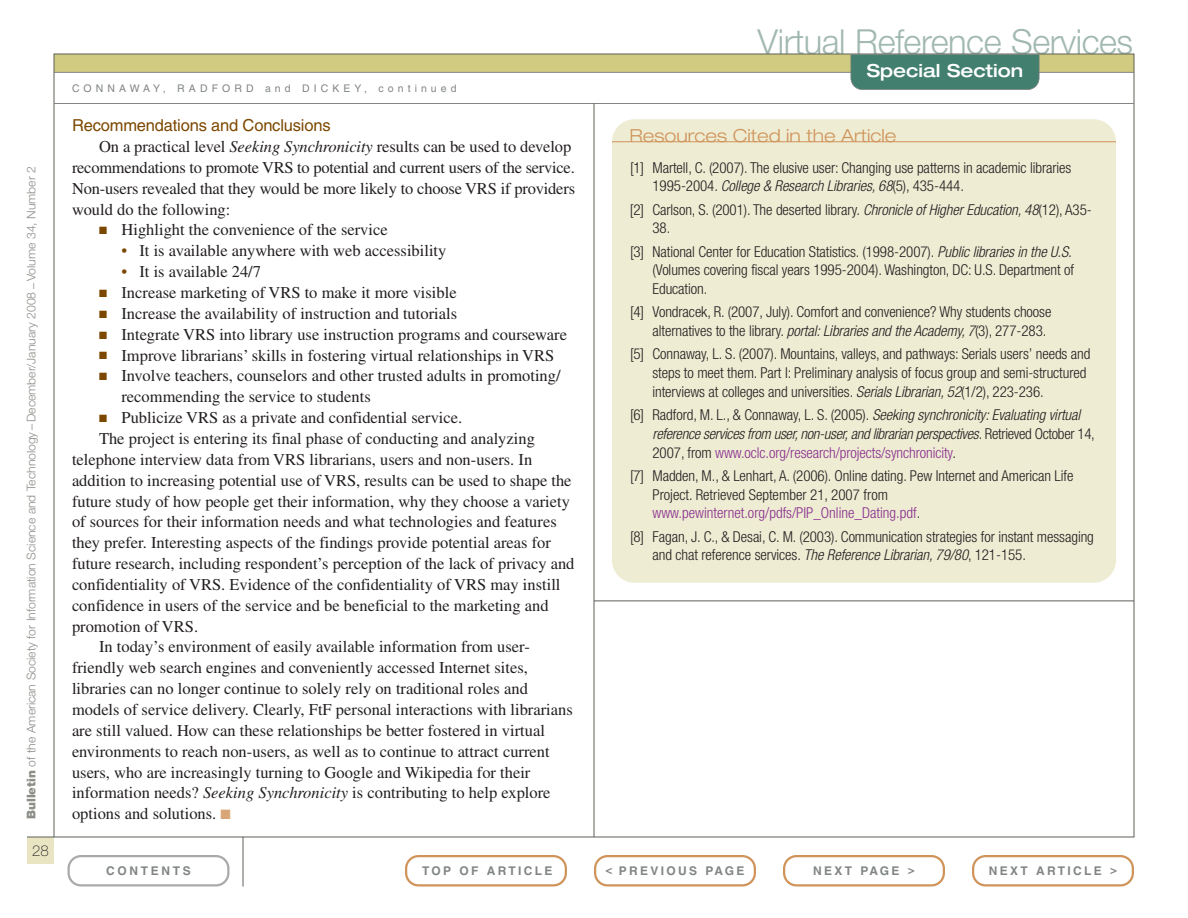
<style>
.page{position:relative;width:1188px;height:918px;background:#fff}
.page>*{position:absolute;margin:0;border:0;box-sizing:border-box;transform-origin:0 0}
.t1{font:300 34.5px "Helvetica Neue";letter-spacing:-.015em;color:#a1b8b1}
.t2{font:300 expanded 18px "Helvetica Neue";color:#d0945b}
.t3{font:500 expanded 18px "Helvetica Neue";color:#fff}
.t4{font:16.5px/20.9px "Times";color:#231f20}
.t5{font:16.5px "Helvetica";letter-spacing:-.01em;color:#7c4800}
.t6{font:300 condensed 15px/18.8px "Helvetica Neue";letter-spacing:-.005em;color:#231f20}
.t7{font:italic 300 condensed 15px/18.8px "Helvetica Neue";letter-spacing:-.02em;color:#231f20}
.t8{font:100 15px "Helvetica Neue";color:#231f20}
.t9{font:300 12px "Helvetica Neue";letter-spacing:-.005em;color:#8a8e87}
.t10{font:700 12px "Helvetica";letter-spacing:.195em;color:#818685}
.t11{font:700 12px "Helvetica";letter-spacing:.22em;color:#818685}
.t12{font:10.5px "Helvetica";letter-spacing:.39em;color:#818685}
.s1{font-weight:900}
.s2{font-style:italic}
.s3{color:#7c4800}
.s4{color:#d8a576}
.s5{font-style:normal}
.s6{font-style:normal;color:#892e8f}
.s7{color:#892e8f}
</style>
<div class="page">
<div style="left:612px;top:119px;width:504px;height:464px;background:#eeecd3;border-radius:22px"></div>
<div style="left:27px;top:837px;width:27px;height:27px;background:#e9e5c3"></div>
<div style="left:54px;top:54px;width:1080px;height:18px;background:#d0cb80"></div>
<hr style="left:54px;top:72px;width:1080px;height:1px;background:#818685">
<hr style="left:54px;top:54px;width:1080px;height:1px;background:#5e6159">
<hr style="left:243px;top:837px;width:1px;height:49px;background:#5e6159">
<hr style="left:27px;top:837px;width:1107px;height:1px;background:#5e6159">
<hr style="left:54px;top:54px;width:1px;height:783px;background:#5e6159">
<hr style="left:1134px;top:54px;width:1px;height:783px;background:#5e6159">
<svg style="left:850px;top:54px;width:190px;height:36px"></svg>
<hr style="left:54px;top:103px;width:1080px;height:1px;background:#818685">
<svg style="left:405px;top:855px;width:162px;height:31px"></svg>
<svg style="left:68px;top:855px;width:162px;height:31px"></svg>
<svg style="left:783px;top:855px;width:162px;height:31px"></svg>
<svg style="left:972px;top:855px;width:162px;height:31px"></svg>
<svg style="left:594px;top:855px;width:162px;height:31px"></svg>
<hr style="left:594px;top:104px;width:1px;height:733px;background:#5e6159">
<hr style="left:612px;top:141px;width:504px;height:1px;background:#d0945b">
<hr style="left:594px;top:601px;width:540px;height:1px;background:#5e6159">
<p class="t9" style="left:27px;top:819px;width:654px;rotate:-90deg"><span class="s1">Bulletin</span> of the American Society for Information Science and Technology – December/January 2008 – Volume 34, Number 2</p>
<p class="t8" style="left:32px;top:845px;width:18px">28</p>
<h1 class="t1" style="left:758px;top:29px;width:377px">Virtual Reference Services</h1>
<p class="t12" style="left:72px;top:85px;width:386px">CONNAWAY, RADFORD and DICKEY, continued</p>
<p class="t5" style="left:72px;top:119px;width:260px">Recommendations and Conclusions</p>
<p class="t4" style="left:72px;top:138px;width:505px;text-indent:27px">On a practical level <span class="s2">Seeking Synchronicity</span> results can be used to develop recommendations to promote VRS to potential and current users of the service.<br>Non-users revealed that they would be more likely to choose VRS if providers would do the following:</p>
<p class="t4" style="left:99px;top:221px;width:290px"><span class="s3">■</span> Highlight the convenience of the service</p>
<p class="t4" style="left:122px;top:242px;width:326px"><span class="s3">•</span> It is available anywhere with web accessibility</p>
<p class="t4" style="left:122px;top:263px;width:141px"><span class="s3">•</span> It is available 24/7</p>
<p class="t4" style="left:99px;top:284px;width:359px"><span class="s3">■</span> Increase marketing of VRS to make it more visible</p>
<p class="t4" style="left:99px;top:305px;width:360px"><span class="s3">■</span> Increase the availability of instruction and tutorials</p>
<p class="t4" style="left:99px;top:325px;width:470px"><span class="s3">■</span> Integrate VRS into library use instruction programs and courseware</p>
<p class="t4" style="left:99px;top:346px;width:457px"><span class="s3">■</span> Improve librarians’ skills in fostering virtual relationships in VRS</p>
<p class="t4" style="left:122px;top:367px;width:441px;text-indent:-22px"><span class="s3">■</span> Involve teachers, counselors and other trusted adults in promoting/ recommending the service to students</p>
<p class="t4" style="left:99px;top:409px;width:365px"><span class="s3">■</span> Publicize VRS as a private and confidential service.</p>
<p class="t4" style="left:99px;top:430px;width:437px">The project is entering its final phase of conducting and analyzing</p>
<p class="t4" style="left:72px;top:451px;width:462px">telephone interview data from VRS librarians, users and non-users. In</p>
<p class="t4" style="left:72px;top:471px;width:501px">addition to increasing potential use of VRS, results can be used to shape the</p>
<p class="t4" style="left:72px;top:492px;width:499px">future study of how people get their information, why they choose a variety</p>
<p class="t4" style="left:72px;top:513px;width:486px">of sources for their information needs and what technologies and features</p>
<p class="t4" style="left:72px;top:534px;width:480px">they prefer. Interesting aspects of the findings provide potential areas for</p>
<p class="t4" style="left:72px;top:555px;width:504px">future research, including respondent’s perception of the lack of privacy and</p>
<p class="t4" style="left:72px;top:576px;width:490px">confidentiality of VRS. Evidence of the confidentiality of VRS may instill</p>
<p class="t4" style="left:72px;top:596px;width:478px">confidence in users of the service and be beneficial to the marketing and</p>
<p class="t4" style="left:72px;top:617px;width:128px">promotion of VRS.</p>
<p class="t4" style="left:99px;top:638px;width:432px">In today’s environment of easily available information from user-</p>
<p class="t4" style="left:72px;top:659px;width:457px">friendly web search engines and conveniently accessed Internet sites,</p>
<p class="t4" style="left:72px;top:680px;width:457px">libraries can no longer continue to solely rely on traditional roles and</p>
<p class="t4" style="left:72px;top:701px;width:502px">models of service delivery. Clearly, FtF personal interactions with librarians</p>
<p class="t4" style="left:72px;top:722px;width:475px">are still valued. How can these relationships be better fostered in virtual</p>
<p class="t4" style="left:72px;top:742px;width:479px">environments to reach non-users, as well as to continue to attract current</p>
<p class="t4" style="left:72px;top:763px;width:460px">users, who are increasingly turning to Google and Wikipedia for their</p>
<p class="t4" style="left:72px;top:784px;width:480px">information needs? <span class="s2">Seeking Synchronicity</span> is contributing to help explore</p>
<p class="t4" style="left:72px;top:805px;width:160px">options and solutions. <span class="s4">■</span></p>
<p class="t3" style="left:867px;top:65px;width:158px">Special Section</p>
<p class="t2" style="left:629px;top:129px;width:268px">Resources Cited in the Article</p>
<p class="t6" style="left:652px;top:159px;width:420px;text-indent:-22px">[1] Martell, C. (2007). The elusive user: Changing use patterns in academic libraries<br>1995-2004. <span class="s2">College &amp; Research Libraries, 68</span>(5), 435-444.</p>
<p class="t6" style="left:653px;top:201px;width:441px;text-indent:-23px">[2] Carlson, S. (2001). The deserted library. <span class="s2">Chronicle of Higher Education, 48</span>(12), A35-<br>38.</p>
<p class="t6" style="left:652px;top:243px;width:423px;text-indent:-22px">[3] National Center for Education Statistics. (1998-2007). <span class="s2">Public libraries in the U.S. </span>(Volumes covering fiscal years 1995-2004). Washington, DC: U.S. Department of<br>Education.</p>
<p class="t6" style="left:652px;top:304px;width:400px;text-indent:-22px">[4] Vondracek, R. (2007, July). Comfort and convenience? Why students choose alternatives to the library. <span class="s2">portal: Libraries and the Academy, 7</span>(3), 277-283.</p>
<p class="t6" style="left:653px;top:346px;width:439px;text-indent:-22px">[5] Connaway, L. S. (2007). Mountains, valleys, and pathways: Serials users’ needs and steps to meet them. Part I: Preliminary analysis of focus group and semi-structured interviews at colleges and universities. <span class="s2">Serials Librarian, 52</span>(1/2), 223-236.</p>
<p class="t7" style="left:652px;top:407px;width:444px;text-indent:-22px"><span class="s5">[6] Radford, M. L., &amp; Connaway, L. S. (2005).</span> Seeking synchronicity: Evaluating virtual reference services from user, non-user, and librarian perspectives<span class="s5">. Retrieved October 14,<br>2007, from</span> <span class="s6">www.oclc.org/research/projects/synchronicity</span><span class="s5">.</span></p>
<p class="t6" style="left:652px;top:467px;width:423px;text-indent:-22px">[7] Madden, M., &amp; Lenhart, A. (2006). Online dating. Pew Internet and American Life<br>Project. Retrieved September 21, 2007 from <span class="s7">www.pewinternet.org/pdfs/PIP_Online_Dating.pdf</span>.</p>
<p class="t6" style="left:652px;top:528px;width:443px;text-indent:-22px">[8] Fagan, J. C., &amp; Desai, C. M. (2003). Communication strategies for instant messaging and chat reference services. <span class="s2">The Reference Librarian, 79/80</span>, 121-155.</p>
<p class="t11" style="left:106px;top:866px;width:86px">CONTENTS</p>
<p class="t10" style="left:422px;top:866px;width:132px">TOP OF ARTICLE</p>
<p class="t10" style="left:605px;top:866px;width:141px">&lt; PREVIOUS PAGE</p>
<p class="t10" style="left:813px;top:866px;width:103px">NEXT PAGE &gt;</p>
<p class="t10" style="left:989px;top:866px;width:130px">NEXT ARTICLE &gt;</p>
</div>
